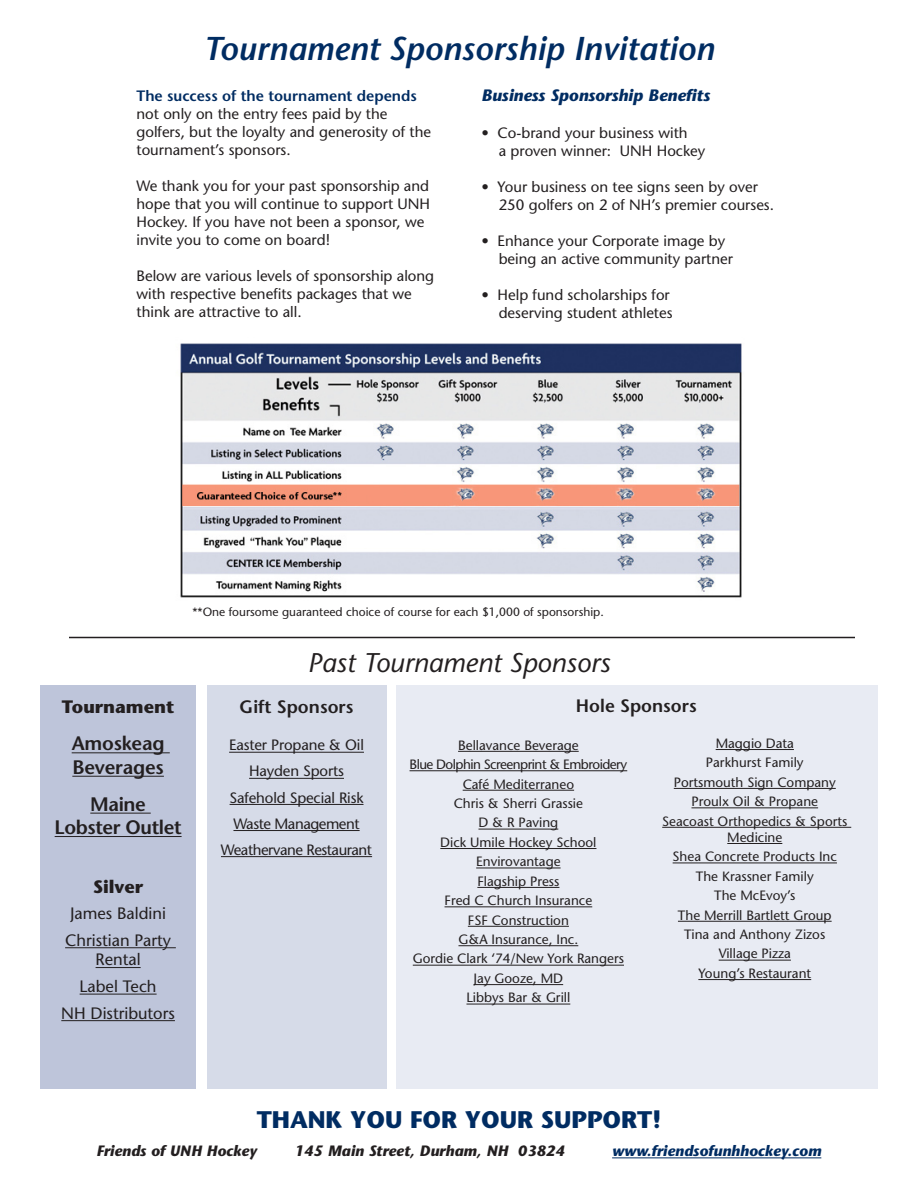
<style>
.page{position:relative;width:918px;height:1188px;background:#fff}
.page>*{position:absolute;margin:0;border:0;box-sizing:border-box;transform-origin:0 0}
.t1{font:italic 600 33px "Stone Sans";color:#002c62}
.t2{font:italic 27px "Stone Sans";color:#231f20}
.t3{font:700 24px "Stone Sans";color:#002c62}
.t4{font:600 19.5px/23.4px "Stone Sans";letter-spacing:-.015em;color:#231f20}
.t5{font:600 18px "Stone Sans";color:#231f20}
.t6{font:700 18px "Stone Sans";color:#231f20}
.t7{font:16.5px/19.8px "Stone Sans";color:#231f20;text-align:center}
.t8{font:italic 700 16.5px "Stone Sans";color:#002c62}
.t9{font:15px/18px "Stone Sans";color:#231f20}
.t10{font:italic 700 15px "Stone Sans";color:#231f20}
.t11{font:15px "Stone Sans";letter-spacing:-.03em;color:#231f20}
.t12{font:italic 700 15px "Stone Sans";color:#002c62}
.t13{font:13.5px/16.2px "Stone Sans";color:#231f20;text-align:center}
.t14{font:13.5px "Stone Sans";letter-spacing:-.04em;color:#231f20}
.t15{font:12px "Stone Sans";color:#231f20}
.s1{font-weight:600;color:#002c62}
</style>
<div class="page">
<div style="left:396px;top:685px;width:482px;height:403px;background:#e8ebf3"></div>
<hr style="left:458px;top:751px;width:121px;height:1px;background:#231f20">
<hr style="left:410px;top:770px;width:217px;height:1px;background:#231f20">
<hr style="left:463px;top:790px;width:111px;height:1px;background:#231f20">
<hr style="left:478px;top:829px;width:80px;height:1px;background:#231f20">
<hr style="left:440px;top:848px;width:156px;height:1px;background:#231f20">
<hr style="left:476px;top:868px;width:85px;height:1px;background:#231f20">
<hr style="left:477px;top:887px;width:82px;height:1px;background:#231f20">
<hr style="left:445px;top:907px;width:147px;height:1px;background:#231f20">
<hr style="left:468px;top:926px;width:101px;height:1px;background:#231f20">
<hr style="left:458px;top:945px;width:120px;height:1px;background:#231f20">
<hr style="left:413px;top:965px;width:211px;height:1px;background:#231f20">
<hr style="left:474px;top:984px;width:89px;height:1px;background:#231f20">
<hr style="left:466px;top:1004px;width:104px;height:1px;background:#231f20">
<hr style="left:716px;top:749px;width:78px;height:1px;background:#231f20">
<hr style="left:674px;top:788px;width:162px;height:1px;background:#231f20">
<hr style="left:691px;top:808px;width:127px;height:1px;background:#231f20">
<hr style="left:662px;top:827px;width:189px;height:1px;background:#231f20">
<hr style="left:727px;top:843px;width:55px;height:1px;background:#231f20">
<hr style="left:673px;top:863px;width:164px;height:1px;background:#231f20">
<hr style="left:678px;top:921px;width:154px;height:1px;background:#231f20">
<hr style="left:719px;top:960px;width:72px;height:1px;background:#231f20">
<hr style="left:698px;top:979px;width:113px;height:1px;background:#231f20">
<div style="left:207px;top:685px;width:179px;height:403px;background:#d6dbe8"></div>
<hr style="left:229px;top:752px;width:135px;height:1px;background:#231f20">
<hr style="left:249px;top:778px;width:95px;height:1px;background:#231f20">
<hr style="left:230px;top:804px;width:134px;height:1px;background:#231f20">
<hr style="left:233px;top:830px;width:127px;height:1px;background:#231f20">
<hr style="left:221px;top:856px;width:151px;height:1px;background:#231f20">
<div style="left:40px;top:685px;width:156px;height:403px;background:#bec5da"></div>
<hr style="left:72px;top:752px;width:98px;height:1px;background:#231f20">
<hr style="left:72px;top:776px;width:92px;height:1px;background:#231f20">
<hr style="left:90px;top:813px;width:61px;height:1px;background:#231f20">
<hr style="left:55px;top:836px;width:127px;height:1px;background:#231f20">
<hr style="left:65px;top:947px;width:111px;height:1px;background:#231f20">
<hr style="left:96px;top:967px;width:45px;height:1px;background:#231f20">
<hr style="left:80px;top:994px;width:77px;height:1px;background:#231f20">
<hr style="left:61px;top:1020px;width:114px;height:1px;background:#231f20">
<hr style="left:612px;top:1158px;width:209px;height:1px;background:#002c62">
<img style="left:180px;top:343px;width:562px;height:255px">
<hr style="left:69px;top:637px;width:786px;height:1px;background:#231f20">
<p class="t1" style="left:204px;top:28px;width:512px">Tournament Sponsorship Invitation</p>
<p class="t9" style="left:136px;top:87px;width:296px"><span class="s1">The success of the tournament depends </span>not only on the entry fees paid by the golfers, but the loyalty and generosity of the tournament’s sponsors.</p>
<p class="t9" style="left:136px;top:177px;width:295px">We thank you for your past sponsorship and hope that you will continue to support UNH Hockey. If you have not been a sponsor, we invite you to come on board!</p>
<p class="t9" style="left:136px;top:267px;width:299px">Below are various levels of sponsorship along with respective benefits packages that we think are attractive to all.</p>
<p class="t8" style="left:482px;top:85px;width:230px">Business Sponsorship Benefits</p>
<p class="t9" style="left:499px;top:123px;width:208px;text-indent:-17px">• Co-brand your business with<br>a proven winner: UNH Hockey</p>
<p class="t9" style="left:499px;top:177px;width:277px;text-indent:-17px">• Your business on tee signs seen by over<br>250 golfers on 2 of NH’s premier courses.</p>
<p class="t9" style="left:499px;top:231px;width:236px;text-indent:-17px">• Enhance your Corporate image by being an active community partner</p>
<p class="t9" style="left:482px;top:285px;width:193px;text-align:right">• Help fund scholarships for deserving student athletes</p>
<p class="t15" style="left:192px;top:604px;width:413px">**One foursome guaranteed choice of course for each $1,000 of sponsorship.</p>
<p class="t6" style="left:62px;top:695px;width:114px">Tournament</p>
<p class="t4" style="left:72px;top:732px;width:94px">Amoskeag<br>Beverages</p>
<p class="t4" style="left:55px;top:792px;width:128px;text-align:center">Maine<br>Lobster Outlet</p>
<p class="t6" style="left:93px;top:875px;width:52px">Silver</p>
<p class="t7" style="left:70px;top:903px;width:97px">James Baldini</p>
<p class="t7" style="left:65px;top:930px;width:107px">Christian Party<br>Rental</p>
<p class="t7" style="left:80px;top:976px;width:78px">Label Tech</p>
<p class="t7" style="left:61px;top:1003px;width:115px">NH Distributors</p>
<p class="t2" style="left:308px;top:646px;width:304px">Past Tournament Sponsors</p>
<p class="t5" style="left:240px;top:695px;width:115px">Gift Sponsors</p>
<p class="t9" style="left:229px;top:736px;width:136px">Easter Propane &amp; Oil</p>
<p class="t9" style="left:249px;top:762px;width:96px">Hayden Sports</p>
<p class="t9" style="left:230px;top:788px;width:135px">Safehold Special Risk</p>
<p class="t11" style="left:233px;top:814px;width:128px">Waste Management</p>
<p class="t11" style="left:221px;top:840px;width:153px">Weathervane Restaurant</p>
<p class="t5" style="left:576px;top:695px;width:122px">Hole Sponsors</p>
<p class="t13" style="left:458px;top:737px;width:122px">Bellavance Beverage</p>
<p class="t14" style="left:410px;top:756px;width:219px">Blue Dolphin Screenprint &amp; Embroidery</p>
<p class="t13" style="left:463px;top:776px;width:113px">Café Mediterraneo</p>
<p class="t13" style="left:454px;top:795px;width:131px">Chris &amp; Sherri Grassie</p>
<p class="t13" style="left:478px;top:814px;width:81px">D &amp; R Paving</p>
<p class="t13" style="left:440px;top:834px;width:158px">Dick Umile Hockey School</p>
<p class="t13" style="left:476px;top:853px;width:86px">Envirovantage</p>
<p class="t13" style="left:477px;top:873px;width:84px">Flagship Press</p>
<p class="t13" style="left:445px;top:892px;width:149px">Fred C Church Insurance</p>
<p class="t13" style="left:468px;top:912px;width:103px">FSF Construction</p>
<p class="t13" style="left:458px;top:931px;width:121px">G&amp;A Insurance, Inc.</p>
<p class="t13" style="left:413px;top:951px;width:213px">Gordie Clark ‘74/New York Rangers</p>
<p class="t13" style="left:474px;top:970px;width:91px">Jay Gooze, MD</p>
<p class="t13" style="left:466px;top:989px;width:105px">Libbys Bar &amp; Grill</p>
<p class="t13" style="left:716px;top:735px;width:80px">Maggio Data</p>
<p class="t13" style="left:706px;top:754px;width:99px">Parkhurst Family</p>
<p class="t13" style="left:674px;top:774px;width:164px">Portsmouth Sign Company</p>
<p class="t13" style="left:691px;top:793px;width:128px">Proulx Oil &amp; Propane</p>
<p class="t13" style="left:662px;top:813px;width:187px">Seacoast Orthopedics &amp; Sports<br>Medicine</p>
<p class="t13" style="left:673px;top:848px;width:166px">Shea Concrete Products Inc</p>
<p class="t13" style="left:696px;top:868px;width:119px">The Krassner Family</p>
<p class="t13" style="left:714px;top:887px;width:83px">The McEvoy’s</p>
<p class="t13" style="left:678px;top:907px;width:155px">The Merrill Bartlett Group</p>
<p class="t13" style="left:684px;top:926px;width:142px">Tina and Anthony Zizos</p>
<p class="t13" style="left:719px;top:946px;width:74px">Village Pizza</p>
<p class="t13" style="left:698px;top:965px;width:114px">Young’s Restaurant</p>
<p class="t3" style="left:257px;top:1104px;width:406px">THANK YOU FOR YOUR SUPPORT!</p>
<p class="t10" style="left:97px;top:1141px;width:162px">Friends of UNH Hockey</p>
<p class="t10" style="left:295px;top:1141px;width:272px">145 Main Street, Durham, NH 03824</p>
<p class="t12" style="left:612px;top:1141px;width:211px">www.friendsofunhhockey.com</p>
</div>
